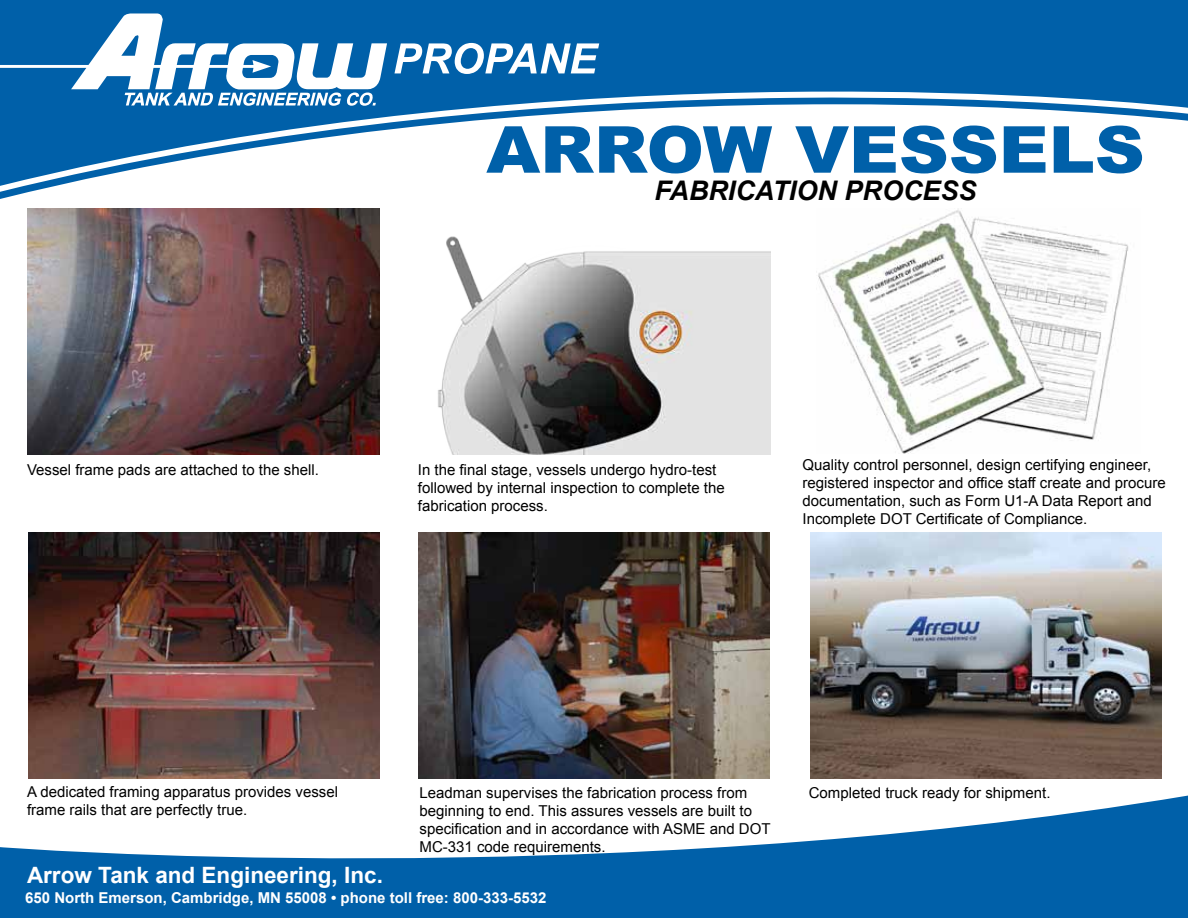
<style>
.page{position:relative;width:1188px;height:918px;background:#fff}
.page>*{position:absolute;margin:0;border:0;box-sizing:border-box;transform-origin:0 0}
.t1{font:900 64.8px "Arial";color:#0060a9;scale:1.07 1}
.t2{font:italic 700 27px "Arial";color:#000}
.t3{font:700 22.5px "Arial";color:#fff}
.t4{font:15px/18px "Arial";color:#000}
.t5{font:700 15px "Arial";color:#fff}
</style>
<div class="page">
<svg style="left:0;top:0;width:1188px;height:186px;fill:#0060a9"></svg>
<svg style="left:0;top:13px;width:387px;height:93px"></svg>
<svg style="left:395px;top:43px;width:204px;height:31px"></svg>
<svg style="left:0;top:795px;width:1188px;height:123px;fill:#0060a9"></svg>
<img style="left:818px;top:209px;width:311px;height:245px">
<img style="left:419px;top:532px;width:350px;height:247px">
<img style="left:27px;top:209px;width:353px;height:246px">
<img style="left:28px;top:532px;width:351px;height:246px">
<img style="left:810px;top:532px;width:351px;height:247px">
<img style="left:438px;top:236px;width:332px;height:219px">
<h1 class="t1" style="left:486px;top:103px;width:617px">ARROW VESSELS</h1>
<h2 class="t2" style="left:655px;top:173px;width:324px">FABRICATION PROCESS</h2>
<p class="t4" style="left:27px;top:461px;width:293px">Vessel frame pads are attached to the shell.</p>
<p class="t4" style="left:803px;top:456px;width:365px">Quality control personnel, design certifying engineer, registered inspector and office staff create and procure documentation, such as Form U1-A Data Report and Incomplete DOT Certificate of Compliance.</p>
<p class="t4" style="left:418px;top:461px;width:308px">In the final stage, vessels undergo hydro-test followed by internal inspection to complete the fabrication process.</p>
<p class="t4" style="left:27px;top:783px;width:312px">A dedicated framing apparatus provides vessel frame rails that are perfectly true.</p>
<h3 class="t3" style="left:27px;top:861px;width:357px">Arrow Tank and Engineering, Inc.</h3>
<p class="t4" style="left:420px;top:784px;width:353px">Leadman supervises the fabrication process from beginning to end. This assures vessels are built to specification and in accordance with ASME and DOT MC-331 code requirements.</p>
<p class="t4" style="left:809px;top:784px;width:243px">Completed truck ready for shipment.</p>
<p class="t5" style="left:25px;top:888px;width:523px">650 North Emerson, Cambridge, MN 55008 • phone toll free: 800-333-5532</p>
</div>
